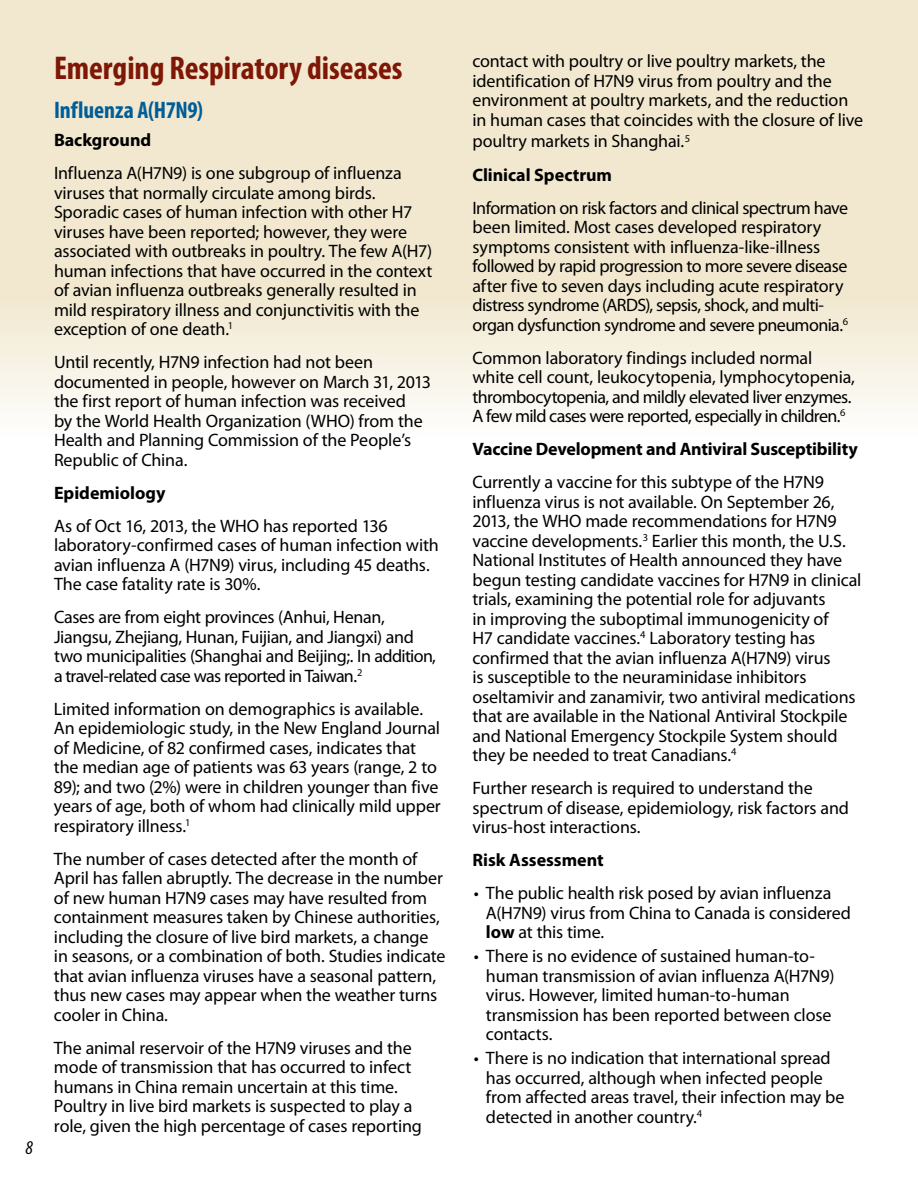
<style>
.page{position:relative;width:918px;height:1188px;background:#fff}
.page>*{position:absolute;margin:0;border:0;box-sizing:border-box;transform-origin:0 0}
.t1{font:700 condensed 33px "Myriad Pro";color:#7e1705}
.t2{font:700 condensed 24px "Myriad Pro";letter-spacing:-.005em;color:#005d97}
.t3{font:italic condensed 19.5px "Myriad Pro";color:#000}
.t4{font:18px/19.5px "Myriad Pro";letter-spacing:-.01em;color:#000}
.t5{font:700 18px "Myriad Pro";letter-spacing:-.005em;color:#000}
.s1{font-weight:700}
</style>
<div class="page">
<svg style="left:0;top:0;width:918px;height:410px;background:#f2ead4"></svg>
<p class="t3" style="left:26px;top:1136px;width:9px">8</p>
<h1 class="t1" style="left:54px;top:47px;width:350px">Emerging Respiratory diseases</h1>
<h2 class="t2" style="left:54px;top:95px;width:151px">Influenza A(H7N9)</h2>
<p class="t5" style="left:54px;top:128px;width:99px">Background</p>
<p class="t4" style="left:54px;top:164px;width:380px">Influenza A(H7N9) is one subgroup of influenza viruses that normally circulate among birds.<br>Sporadic cases of human infection with other H7 viruses have been reported; however, they were associated with outbreaks in poultry. The few A(H7) human infections that have occurred in the context of avian influenza outbreaks generally resulted in mild respiratory illness and conjunctivitis with the exception of one death.<sup>1</sup></p>
<p class="t4" style="left:54px;top:353px;width:379px">Until recently, H7N9 infection had not been documented in people, however on March 31, 2013 the first report of human infection was received<br>by the World Health Organization (WHO) from the Health and Planning Commission of the People’s Republic of China.</p>
<p class="t5" style="left:54px;top:481px;width:113px">Epidemiology</p>
<p class="t4" style="left:54px;top:516px;width:386px">As of Oct 16, 2013, the WHO has reported 136 laboratory-confirmed cases of human infection with avian influenza A (H7N9) virus, including 45 deaths.<br>The case fatality rate is 30%.</p>
<p class="t4" style="left:54px;top:608px;width:384px">Cases are from eight provinces (Anhui, Henan, Jiangsu, Zhejiang, Hunan, Fuijian, and Jiangxi) and two municipalities (Shanghai and Beijing;. In addition, a travel-related case was reported in Taiwan.<sup>2</sup></p>
<p class="t4" style="left:54px;top:699px;width:388px">Limited information on demographics is available.<br>An epidemiologic study, in the New England Journal of Medicine, of 82 confirmed cases, indicates that the median age of patients was 63 years (range, 2 to 89); and two (2%) were in children younger than five years of age, both of whom had clinically mild upper respiratory illness.<sup>1</sup></p>
<p class="t4" style="left:54px;top:849px;width:393px">The number of cases detected after the month of April has fallen abruptly. The decrease in the number of new human H7N9 cases may have resulted from containment measures taken by Chinese authorities, including the closure of live bird markets, a change in seasons, or a combination of both. Studies indicate that avian influenza viruses have a seasonal pattern, thus new cases may appear when the weather turns cooler in China.</p>
<p class="t4" style="left:54px;top:1038px;width:370px">The animal reservoir of the H7N9 viruses and the mode of transmission that has occurred to infect humans in China remain uncertain at this time.<br>Poultry in live bird markets is suspected to play a role, given the high percentage of cases reporting</p>
<p class="t4" style="left:472px;top:52px;width:392px">contact with poultry or live poultry markets, the identification of H7N9 virus from poultry and the environment at poultry markets, and the reduction in human cases that coincides with the closure of live</p>
<p class="t4" style="left:472px;top:125px;width:219px;line-height:33.2px">poultry markets in Shanghai.<sup>5<br></sup><span class="s1">Clinical Spectrum</span></p>
<p class="t4" style="left:472px;top:198px;width:377px">Information on risk factors and clinical spectrum have been limited. Most cases developed respiratory symptoms consistent with influenza-like-illness followed by rapid progression to more severe disease after five to seven days including acute respiratory distress syndrome (ARDS), sepsis, shock, and multi&shy;organ dysfunction syndrome and severe pneumonia.<sup>6</sup></p>
<p class="t4" style="left:472px;top:348px;width:384px">Common laboratory findings included normal white cell count, leukocytopenia, lymphocytopenia, thrombocytopenia, and mildly elevated liver enzymes.<br>A few mild cases were reported, especially in children.<sup>6</sup></p>
<p class="t5" style="left:472px;top:437px;width:387px">Vaccine Development and Antiviral Susceptibility</p>
<p class="t4" style="left:472px;top:473px;width:391px">Currently a vaccine for this subtype of the H7N9 influenza virus is not available. On September 26, 2013, the WHO made recommendations for H7N9 vaccine developments.<sup>3</sup> Earlier this month, the U.S.<br>National Institutes of Health announced they have begun testing candidate vaccines for H7N9 in clinical trials, examining the potential role for adjuvants<br>in improving the suboptimal immunogenicity of<br>H7 candidate vaccines.<sup>4</sup> Laboratory testing has confirmed that the avian influenza A(H7N9) virus<br>is susceptible to the neuraminidase inhibitors oseltamivir and zanamivir, two antiviral medications that are available in the National Antiviral Stockpile and National Emergency Stockpile System should they be needed to treat Canadians.<sup>4</sup></p>
<p class="t4" style="left:472px;top:779px;width:378px">Further research is required to understand the spectrum of disease, epidemiology, risk factors and virus-host interactions.</p>
<p class="t5" style="left:472px;top:848px;width:133px">Risk Assessment</p>
<p class="t4" style="left:486px;top:884px;width:367px;text-indent:-12px">• The public health risk posed by avian influenza<br>A(H7N9) virus from China to Canada is considered <span class="s1">low</span> at this time.</p>
<p class="t4" style="left:486px;top:947px;width:350px;text-indent:-12px">• There is no evidence of sustained human-to&shy;human transmission of avian influenza A(H7N9) virus. However, limited human-to-human transmission has been reported between close contacts.</p>
<p class="t4" style="left:486px;top:1049px;width:360px;text-indent:-12px">• There is no indication that international spread has occurred, although when infected people from affected areas travel, their infection may be detected in another country.<sup>4</sup></p>
</div>
